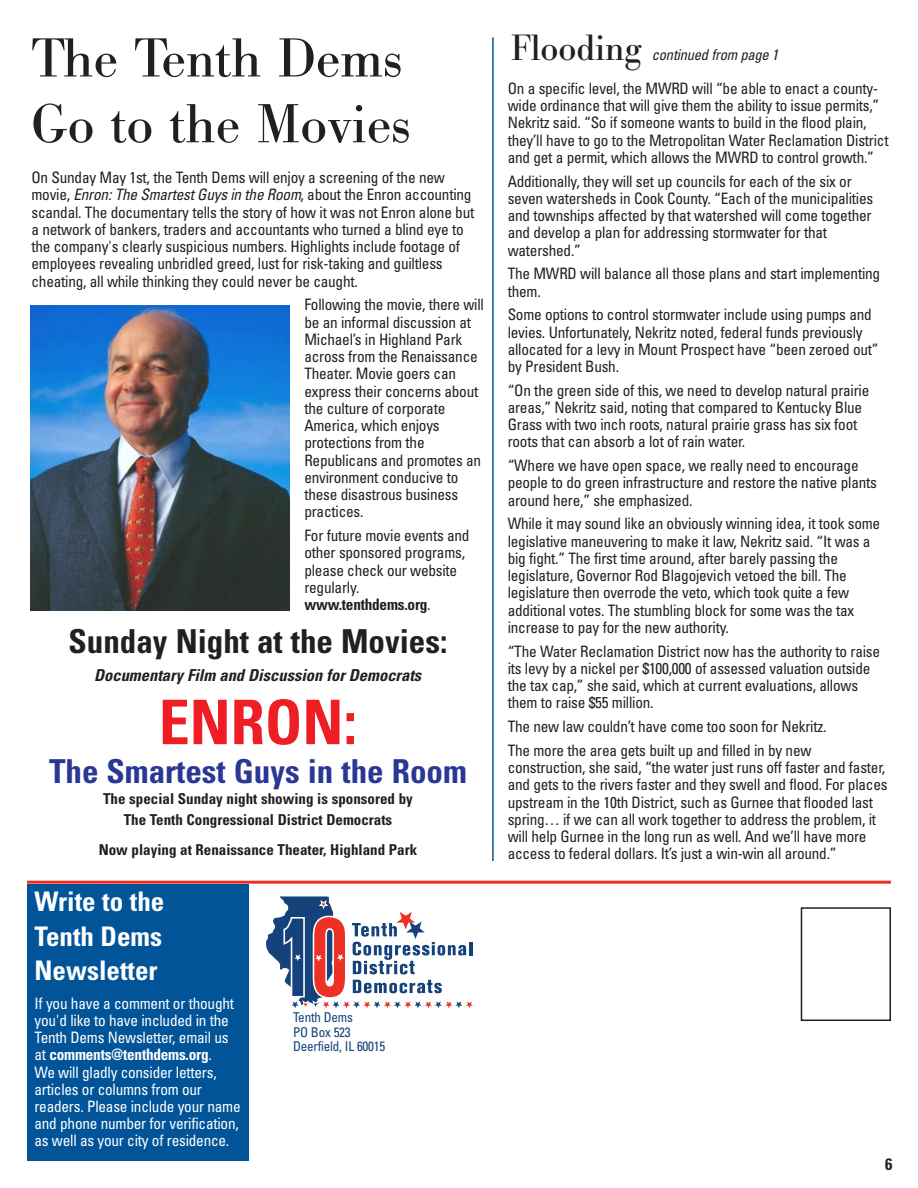
<style>
.page{position:relative;width:918px;height:1188px;background:#fff}
.page>*{position:absolute;margin:0;border:0;box-sizing:border-box;transform-origin:0 0}
.t1{font:700 condensed 61.5px "Univers";color:#ee1e24}
.t2{font:54px/65.7px "Bodoni BE";color:#231f20}
.t3{font:36px "Bodoni BE";color:#231f20}
.t4{font:700 condensed 33px "Univers";color:#293795}
.t5{font:700 condensed 33px "Univers";color:#231f20}
.t6{font:700 condensed 27px/34.5px "Univers";color:#fff;text-align:justify}
.t7{font:italic 700 condensed 16.5px "Univers";color:#231f20}
.t8{font:700 condensed 16.5px "Univers";color:#231f20}
.t9{font:condensed 15.75px/17.2px "Univers";letter-spacing:-.015em;color:#231f20}
.t10{font:condensed 15.75px/17.2px "Univers";letter-spacing:-.015em;color:#fff}
.t11{font:700 condensed 15px/21px "Univers";color:#231f20;text-align:center}
.t12{font:italic condensed 15px "Univers";color:#231f20}
.t13{font:condensed 13.5px/14.2px "Univers";letter-spacing:-.015em;color:#14427a}
.s1{font-style:italic}
.s2{font-weight:700}
</style>
<div class="page">
<svg style="left:267px;top:896px;width:206px;height:112px"></svg>
<div style="left:801px;top:907px;width:90px;height:114px;border:2px solid #231f20"></div>
<hr style="left:27px;top:881px;width:864px;height:3px;background:#ee3125">
<div style="left:27px;top:884px;width:221px;height:277px;background:#015498"></div>
<img style="left:30px;top:305px;width:259px;height:305px">
<hr style="left:492px;top:38px;width:2px;height:823px;background:#015498">
<h2 class="t2" style="left:31px;top:32px;width:380px">The Tenth Dems<br>Go to the Movies</h2>
<p class="t9" style="left:32px;top:170px;width:444px">On Sunday May 1st, the Tenth Dems will enjoy a screening of the new movie, <span class="s1">Enron:The SmartestGuys in the Room</span>, about the Enron accounting scandal. The documentary tells the story of how it was not Enron alone but a network of bankers, traders and accountants who turned a blind eye to the company's clearly suspicious numbers. Highlights include footage of employees revealing unbridled greed, lust for risk-taking and guiltless cheating, all while thinking they could never be caught.</p>
<p class="t9" style="left:304px;top:298px;width:181px">Following the movie, there will be an informal discussion at<br>Michael’s in Highland Park across from the Renaissance<br>Theater. Movie goers can express their concerns about the culture of corporate<br>America, which enjoys protections from the<br>Republicans and promotes an environment conducive to these disastrous business practices.</p>
<p class="t9" style="left:304px;top:528px;width:167px">For future movie events and other sponsored programs, please check our website regularly. <span class="s2">www.tenthdems.org</span>.</p>
<h3 class="t5" style="left:69px;top:629px;width:380px">Sunday Night at the Movies:</h3>
<p class="t7" style="left:94px;top:669px;width:332px">Documentary Film and Discussion forDemocrats</p>
<h1 class="t1" style="left:159px;top:700px;width:200px">ENRON:</h1>
<h3 class="t4" style="left:49px;top:759px;width:419px">The Smartest Guys in the Room</h3>
<p class="t11" style="left:103px;top:790px;width:311px">The special Sunday night showing is sponsored by<br>The Tenth Congressional District Democrats</p>
<p class="t11" style="left:99px;top:841px;width:320px">Now playing at Renaissance Theater, Highland Park</p>
<h3 class="t6" style="left:34px;top:887px;width:131px">Write to the Tenth Dems Newsletter</h3>
<p class="t10" style="left:34px;top:996px;width:208px">If you have a comment or thought you'd like to have included in the<br>Tenth Dems Newsletter, email us at <span class="s2">comments@tenthdems.org</span>.<br>We will gladly consider letters, articles or columns from our readers. Please include your name and phone number for verification, as well as your city of residence.</p>
<p class="t13" style="left:293px;top:1012px;width:94px">Tenth Dems<br>PO Box 523<br>Deerfield, IL 60015</p>
<h3 class="t3" style="left:511px;top:35px;width:132px">Flooding</h3>
<p class="t12" style="left:652px;top:50px;width:131px">continued from page 1</p>
<p class="t9" style="left:508px;top:81px;width:382px">On a specific level, the MWRD will “be able to enact a county&shy;wide ordinance that will give them the ability to issue permits,” Nekritz said. “So if someone wants to build in the flood plain, they’ll have to go to the Metropolitan Water Reclamation District and get a permit, which allows the MWRD to control growth.”</p>
<p class="t9" style="left:508px;top:174px;width:367px">Additionally, they will set up councils for each of the six or seven watersheds in Cook County. “Each of the municipalities and townships affected by that watershed will come together and develop a plan for addressing stormwater for that watershed.”</p>
<p class="t9" style="left:508px;top:266px;width:374px">The MWRD will balance all those plans and start implementing them.</p>
<p class="t9" style="left:508px;top:307px;width:372px">Some options to control stormwater include using pumps and levies. Unfortunately, Nekritz noted, federal funds previously allocated for a levy in Mount Prospect have “been zeroed out” by President Bush.</p>
<p class="t9" style="left:508px;top:383px;width:363px">“On the green side of this, we need to develop natural prairie areas,” Nekritz said, noting that compared to Kentucky Blue Grass with two inch roots, natural prairie grass has six foot roots that can absorb a lot of rain water.</p>
<p class="t9" style="left:508px;top:458px;width:371px">“Where we have open space, we really need to encourage people to do green infrastructure and restore the native plants around here,” she emphasized.</p>
<p class="t9" style="left:508px;top:517px;width:374px">While it may sound like an obviously winning idea, it took some legislative maneuvering to make it law, Nekritz said. “It was a big fight.” The first time around, after barely passing the legislature, Governor Rod Blagojevich vetoed the bill. The legislature then overrode the veto, which took quite a few additional votes. The stumbling block for some was the tax increase to pay for the new authority.</p>
<p class="t9" style="left:508px;top:644px;width:374px">“The Water Reclamation District now has the authority to raise its levy by a nickel per $100,000 of assessed valuation outside the tax cap,” she said, which at current evaluations, allows them to raise $55 million.</p>
<p class="t9" style="left:508px;top:716px;width:320px;line-height:23.7px">The new law couldn’t have come too soon for Nekritz.<br>The more the area gets built up and filled in by new</p>
<p class="t9" style="left:508px;top:760px;width:381px">construction, she said, “the water just runs off faster and faster, and gets to the rivers faster and they swell and flood. For places upstream in the 10th District, such as Gurnee that flooded last spring… if we can all work together to address the problem, it will help Gurnee in the long run as well. And we’ll have more access to federal dollars. It’s just a win-win all around.”</p>
<p class="t8" style="left:885px;top:1158px;width:9px">6</p>
</div>
